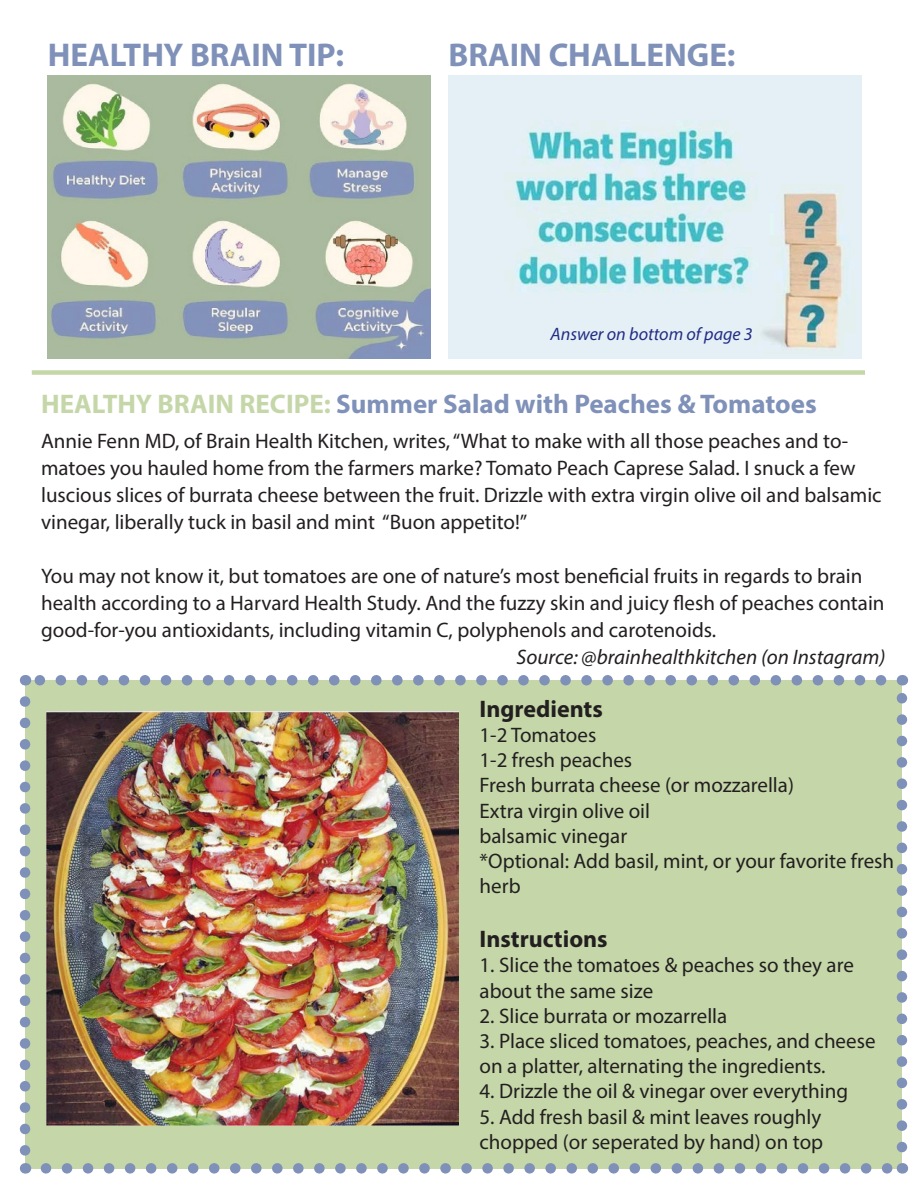
<style>
.page{position:relative;width:918px;height:1188px;background:#fff}
.page>*{position:absolute;margin:0;border:0;box-sizing:border-box;transform-origin:0 0}
.t1{font:700 33px "Myriad Pro";color:#7f91b9}
.t2{font:700 27px "Myriad Pro";color:#7f91b9}
.t3{font:700 24px "Myriad Pro";color:#231f20}
.t4{font:21px/27px "Myriad Pro";color:#231f20}
.t5{font:italic 21px "Myriad Pro";color:#231f20}
.t6{font:italic 18px "Myriad Pro";color:#242d85}
.s1{color:#c5d7a8}
</style>
<div class="page">
<div style="left:25px;top:680px;width:877px;height:488px;background:#c5d7a8"></div>
<svg style="left:46px;top:1163px;width:846px;height:11px"></svg>
<svg style="left:35px;top:675px;width:846px;height:11px"></svg>
<svg style="left:20px;top:701px;width:10px;height:473px"></svg>
<svg style="left:897px;top:675px;width:10px;height:472px"></svg>
<img style="left:448px;top:76px;width:413px;height:282px">
<div style="left:32px;top:370px;width:833px;height:5px;background:#c5d7a8"></div>
<img style="left:48px;top:76px;width:383px;height:282px">
<img style="left:47px;top:711px;width:412px;height:414px">
<p class="t1" style="left:48px;top:33px;width:298px">HEALTHY BRAIN TIP:</p>
<p class="t1" style="left:448px;top:33px;width:289px">BRAIN CHALLENGE:</p>
<p class="t6" style="left:551px;top:323px;width:204px">Answer on bottom of page 3</p>
<p class="t2" style="left:41px;top:386px;width:777px"><span class="s1">HEALTHY BRAIN RECIPE:</span> Summer Salad with Peaches &amp; Tomatoes</p>
<p class="t4" style="left:41px;top:427px;width:842px">Annie Fenn MD, of Brain Health Kitchen, writes, “What to make with all those peaches and to&shy;matoes you hauled home from the farmers marke? Tomato Peach Caprese Salad. I snuck a few luscious slices of burrata cheese between the fruit. Drizzle with extra virgin olive oil and balsamic vinegar, liberally tuck in basil and mint “Buon appetito!”</p>
<p class="t4" style="left:41px;top:562px;width:845px">You may not know it, but tomatoes are one of nature’s most beneficial fruits in regards to brain health according to a Harvard Health Study. And the fuzzy skin and juicy flesh of peaches contain good-for-you antioxidants, including vitamin C, polyphenols and carotenoids.</p>
<p class="t5" style="left:517px;top:644px;width:370px">Source: @brainhealthkitchen (on Instagram)</p>
<p class="t3" style="left:480px;top:693px;width:125px">Ingredients</p>
<p class="t4" style="left:480px;top:721px;width:118px">1-2 Tomatoes</p>
<p class="t4" style="left:480px;top:746px;width:154px">1-2 fresh peaches</p>
<p class="t4" style="left:480px;top:771px;width:316px">Fresh burrata cheese (or mozzarella)</p>
<p class="t4" style="left:480px;top:797px;width:172px">Extra virgin olive oil</p>
<p class="t4" style="left:480px;top:822px;width:149px">balsamic vinegar</p>
<p class="t4" style="left:480px;top:848px;width:416px;line-height:25.2px">*Optional: Add basil, mint, or your favorite fresh herb</p>
<p class="t3" style="left:480px;top:923px;width:130px">Instructions</p>
<p class="t4" style="left:480px;top:952px;width:376px;line-height:25.2px">1. Slice the tomatoes &amp; peaches so they are about the same size</p>
<p class="t4" style="left:480px;top:1002px;width:249px">2. Slice burrata or mozarrella</p>
<p class="t4" style="left:480px;top:1028px;width:397px;line-height:25.2px">3. Place sliced tomatoes, peaches, and cheese on a platter, alternating the ingredients.</p>
<p class="t4" style="left:480px;top:1077px;width:370px">4. Drizzle the oil &amp; vinegar over everything</p>
<p class="t4" style="left:480px;top:1104px;width:345px;line-height:25.2px">5. Add fresh basil &amp; mint leaves roughly chopped (or seperated by hand) on top</p>
</div>
